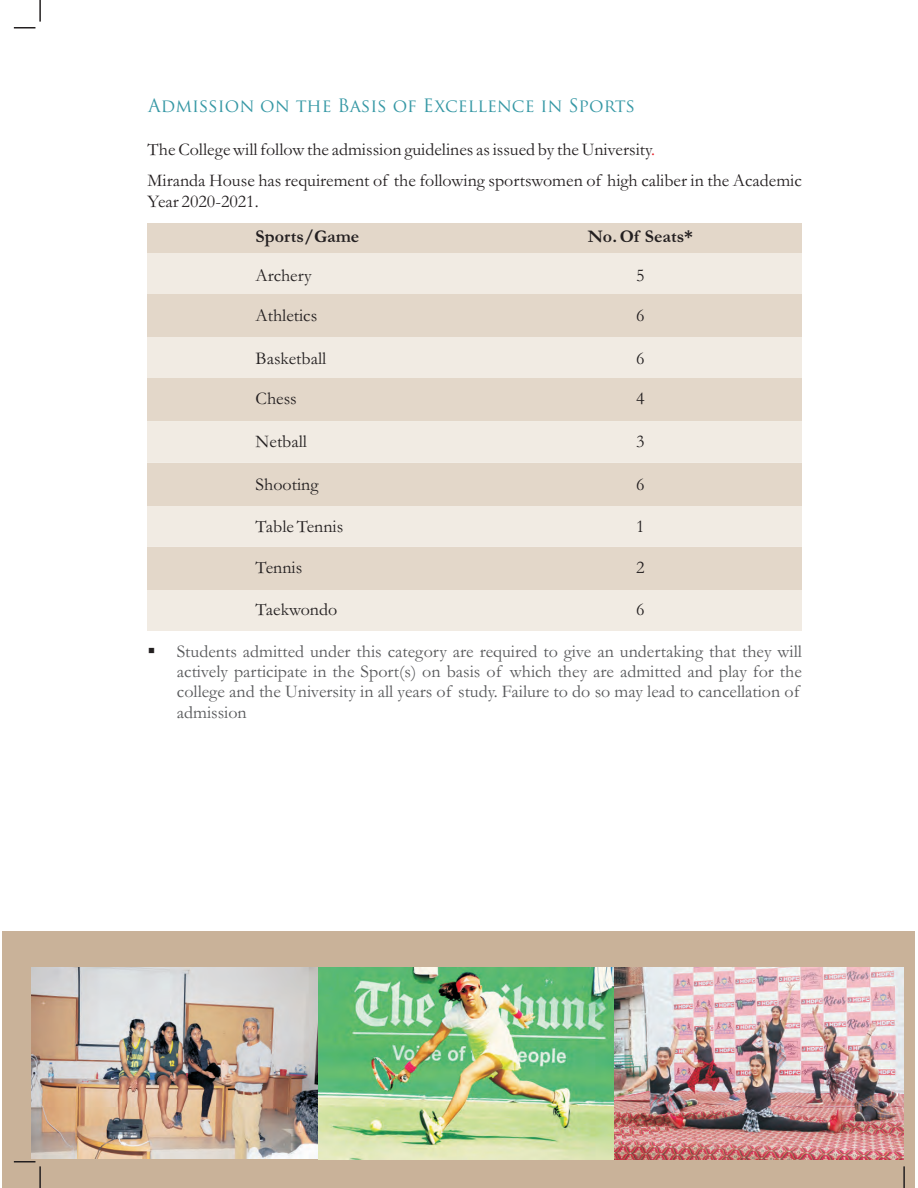
<style>
.page{position:relative;width:918px;height:1188px;background:#fff}
.page>*{position:absolute;margin:0;border:0;box-sizing:border-box;transform-origin:0 0}
.t1{font:18px/21.3px "Garamond";color:#231f20}
.t2{font:18px/20.2px "Garamond";color:#57585a}
.t3{font:18px "Trajan Pro";color:#3698a5}
.t4{font:700 18px "Garamond";color:#231f20}
.s1{color:#e4222b}
.s2{color:#231f20}
</style>
<div class="page">
<div style="left:3px;top:931px;width:912px;height:257px;background:#c9b299"></div>
<hr style="left:903px;top:1166px;width:2px;height:22px;background:#231f20">
<hr style="left:39px;top:0;width:2px;height:22px;background:#231f20">
<svg style="left:14px;top:27px;width:21px;height:1px"></svg>
<svg style="left:14px;top:1161px;width:21px;height:1px"></svg>
<hr style="left:39px;top:1166px;width:2px;height:22px;background:#231f20">
<img style="left:31px;top:968px;width:872px;height:191px">
<div style="left:148px;top:224px;width:654px;height:407px;background:#f1ebe3"></div>
<div style="left:147px;top:223px;width:655px;height:30px;border:1px solid #fff"></div>
<div style="left:148px;top:224px;width:654px;height:29px;background:#e3d7c9"></div>
<div style="left:148px;top:295px;width:654px;height:42px;background:#e3d7c9"></div>
<div style="left:148px;top:379px;width:654px;height:42px;background:#e3d7c9"></div>
<div style="left:148px;top:463px;width:654px;height:42px;background:#e3d7c9"></div>
<div style="left:148px;top:547px;width:654px;height:42px;background:#e3d7c9"></div>
<p class="t3" style="left:148px;top:99px;width:488px">Admission on the Basis of Excellence in Sports</p>
<p class="t1" style="left:148px;top:141px;width:509px">The College will follow the admission guidelines as issued by the University<span class="s1">.</span></p>
<p class="t1" style="left:148px;top:172px;width:656px">Miranda House has requirement of the following sportswomen of high caliber in the Academic<br>Year 2020-2021.</p>
<p class="t4" style="left:256px;top:231px;width:105px">Sports/Game</p>
<p class="t4" style="left:588px;top:231px;width:107px">No. Of Seats*</p>
<p class="t1" style="left:256px;top:267px;width:58px">Archery</p>
<p class="t1" style="left:636px;top:267px;width:10px">5</p>
<p class="t1" style="left:256px;top:307px;width:63px">Athletics</p>
<p class="t1" style="left:636px;top:307px;width:10px">6</p>
<p class="t1" style="left:256px;top:350px;width:72px">Basketball</p>
<p class="t1" style="left:636px;top:350px;width:10px">6</p>
<p class="t1" style="left:256px;top:390px;width:43px">Chess</p>
<p class="t1" style="left:636px;top:390px;width:10px">4</p>
<p class="t1" style="left:256px;top:433px;width:53px">Netball</p>
<p class="t1" style="left:636px;top:433px;width:10px">3</p>
<p class="t1" style="left:256px;top:475px;width:64px">Shooting</p>
<p class="t1" style="left:636px;top:475px;width:10px">6</p>
<p class="t1" style="left:256px;top:518px;width:89px">Table Tennis</p>
<p class="t1" style="left:636px;top:518px;width:10px">1</p>
<p class="t1" style="left:256px;top:558px;width:48px">Tennis</p>
<p class="t1" style="left:636px;top:558px;width:10px">2</p>
<p class="t1" style="left:256px;top:601px;width:83px">Taekwondo</p>
<p class="t1" style="left:636px;top:601px;width:10px">6</p>
<p class="t2" style="left:177px;top:643px;width:627px;text-indent:-29px"><span class="s2">▪</span>Students admitted under this category are required to give an undertaking that they will actively participate in the Sport(s) on basis of which they are admitted and play for the college and the University in all years of study. Failure to do so may lead to cancellation of admission</p>
</div>
